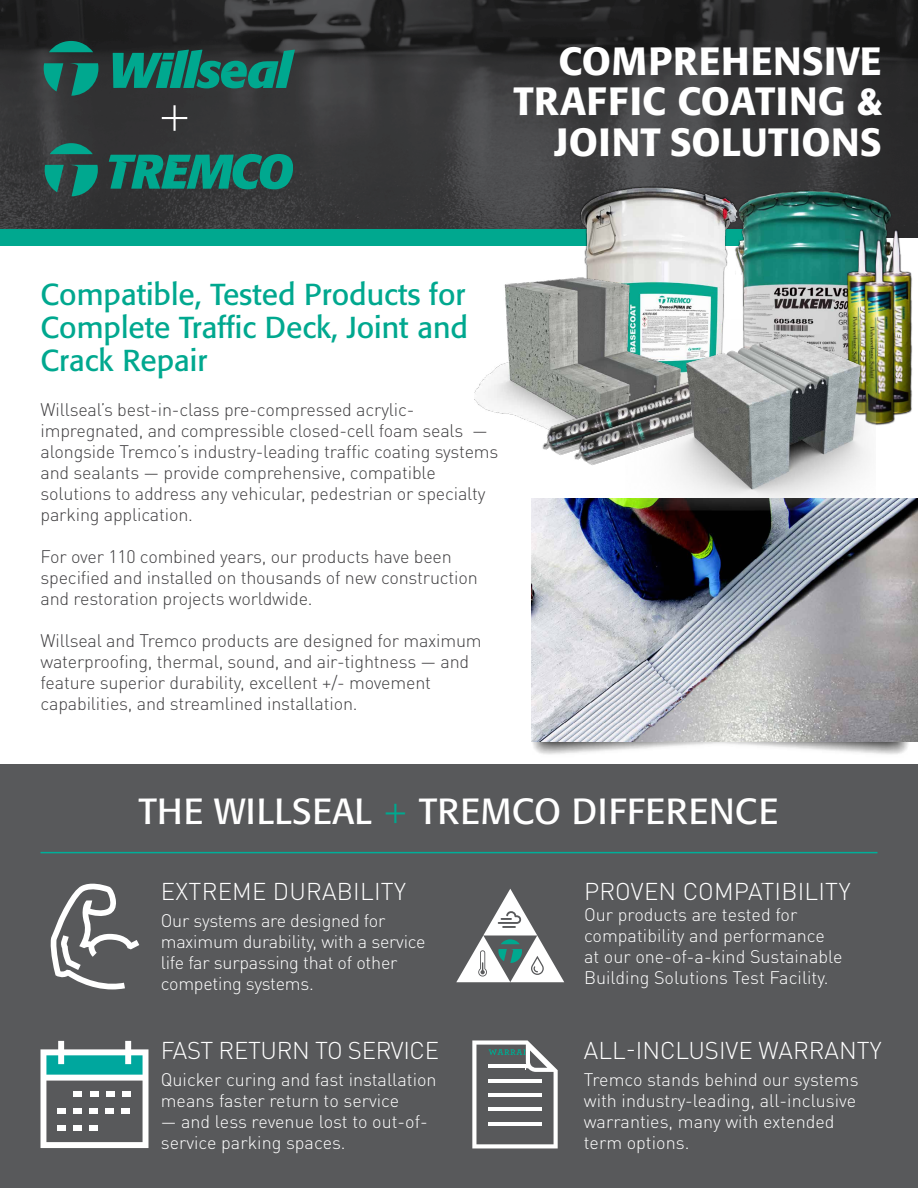
<style>
.page{position:relative;width:918px;height:1188px;background:#fff}
.page>*{position:absolute;margin:0;border:0;box-sizing:border-box;transform-origin:0 0}
.t1{font:300 expanded 63.6px "DINOT";color:#fff}
.t2{font:500 39px/40.5px "Formata Pro";letter-spacing:.01em;color:#fff;text-align:right}
.t3{font:36px "Formata Pro";letter-spacing:.025em;color:#fff}
.t4{font:30px/33px "Formata";color:#00a88f;text-align:justify}
.t5{font:300 24px "DINOT";color:#fff}
.t6{font:300 18px/21px "DINOT";letter-spacing:-.01em;color:#414042}
.t7{font:300 18px/21px "DINOT";color:#fff}
.s1{font-weight:300;color:#00a88f}
</style>
<div class="page">
<img style="left:0;top:0;width:918px;height:230px">
<div style="left:0;top:230px;width:843px;height:16px;background:#00a88f"></div>
<div style="left:0;top:764px;width:918px;height:424px;background:#58595b"></div>
<div style="left:532px;top:702px;width:378px;height:53px;background:#000;opacity:.8"></div>
<img style="left:532px;top:499px;width:386px;height:243px">
<img style="left:762px;top:179px;width:139px;height:133px">
<img style="left:552px;top:173px;width:210px;height:139px">
<svg style="left:50px;top:143px;width:43px;height:11px"></svg>
<svg style="left:45px;top:165px;width:53px;height:31px;background:#197668"></svg>
<svg style="left:109px;top:154px;width:184px;height:35px;background:#137e6f"></svg>
<svg style="left:49px;top:41px;width:44px;height:11px"></svg>
<svg style="left:44px;top:63px;width:19px;height:29px"></svg>
<svg style="left:69px;top:63px;width:29px;height:33px"></svg>
<svg style="left:113px;top:50px;width:182px;height:38px;background:#127869"></svg>
<img style="left:896px;top:212px;width:22px;height:26px">
<img style="left:839px;top:212px;width:57px;height:100px">
<img style="left:856px;top:222px;width:58px;height:204px">
<svg style="left:456px;top:889px;width:108px;height:93px"></svg>
<svg style="left:50px;top:883px;width:89px;height:106px"></svg>
<svg style="left:472px;top:1040px;width:86px;height:108px"></svg>
<hr style="left:40px;top:852px;width:838px;height:1px;background:#00af99">
<svg style="left:41px;top:1041px;width:108px;height:107px"></svg>
<div style="left:74px;top:1091px;width:8px;height:6px;background:#fff"></div>
<div style="left:122px;top:1091px;width:8px;height:6px;background:#fff"></div>
<div style="left:106px;top:1091px;width:8px;height:6px;background:#fff"></div>
<div style="left:90px;top:1091px;width:8px;height:6px;background:#fff"></div>
<div style="left:57px;top:1108px;width:8px;height:6px;background:#fff"></div>
<div style="left:106px;top:1108px;width:8px;height:6px;background:#fff"></div>
<div style="left:89px;top:1108px;width:9px;height:6px;background:#fff"></div>
<div style="left:122px;top:1108px;width:8px;height:6px;background:#fff"></div>
<div style="left:73px;top:1108px;width:8px;height:6px;background:#fff"></div>
<div style="left:73px;top:1125px;width:8px;height:6px;background:#fff"></div>
<div style="left:89px;top:1125px;width:9px;height:6px;background:#fff"></div>
<div style="left:57px;top:1125px;width:8px;height:6px;background:#fff"></div>
<img style="left:474px;top:271px;width:228px;height:147px">
<img style="left:520px;top:345px;width:105px;height:106px">
<img style="left:552px;top:355px;width:73px;height:110px">
<img style="left:625px;top:312px;width:250px;height:200px">
<h1 class="t1" style="left:158px;top:66px;width:34px">+</h1>
<h2 class="t2" style="left:514px;top:41px;width:370px">COMPREHENSIVE<br>TRAFFIC COATING &amp;<br>JOINT SOLUTIONS</h2>
<h3 class="t4" style="left:40px;top:278px;width:429px">Compatible, Tested Products for Complete Traffic Deck, Joint and Crack Repair</h3>
<p class="t6" style="left:40px;top:399px;width:459px">Willseal’s best-in-class pre-compressed acrylic&shy;impregnated, and compressible closed-cell foam seals — alongside Tremco’s industry-leading traffic coating systems and sealants — provide comprehensive, compatible solutions to address any vehicular, pedestrian or specialty parking application.</p>
<p class="t6" style="left:40px;top:546px;width:439px">For over 110 combined years, our products have been specified and installed on thousands of new construction and restoration projects worldwide.</p>
<p class="t6" style="left:40px;top:630px;width:443px">Willseal and Tremco products are designed for maximum waterproofing, thermal, sound, and air-tightness — and feature superior durability, excellent +/- movement capabilities, and streamlined installation.</p>
<h3 class="t3" style="left:139px;top:788px;width:641px">THE WILLSEAL <span class="s1">+</span> TREMCO DIFFERENCE</h3>
<h3 class="t5" style="left:161px;top:876px;width:247px">EXTREME DURABILITY</h3>
<p class="t7" style="left:161px;top:910px;width:266px">Our systems are designed for maximum durability, with a service life far surpassing that of other competing systems.</p>
<h3 class="t5" style="left:161px;top:1035px;width:280px">FAST RETURN TO SERVICE</h3>
<p class="t7" style="left:161px;top:1069px;width:277px">Quicker curing and fast installation means faster return to service</p>
<p class="t7" style="left:161px;top:1111px;width:269px">— and less revenue lost to out-of&shy;service parking spaces.</p>
<h3 class="t5" style="left:584px;top:876px;width:268px">PROVEN COMPATIBILITY</h3>
<p class="t7" style="left:584px;top:904px;width:260px">Our products are tested for compatibility and performance at our one-of-a-kind Sustainable<br>Building Solutions Test Facility.</p>
<h3 class="t5" style="left:584px;top:1035px;width:299px">ALL-INCLUSIVE WARRANTY</h3>
<p class="t7" style="left:584px;top:1069px;width:276px">Tremco stands behind our systems with industry-leading, all-inclusive warranties, many with extended term options.</p>
</div>
